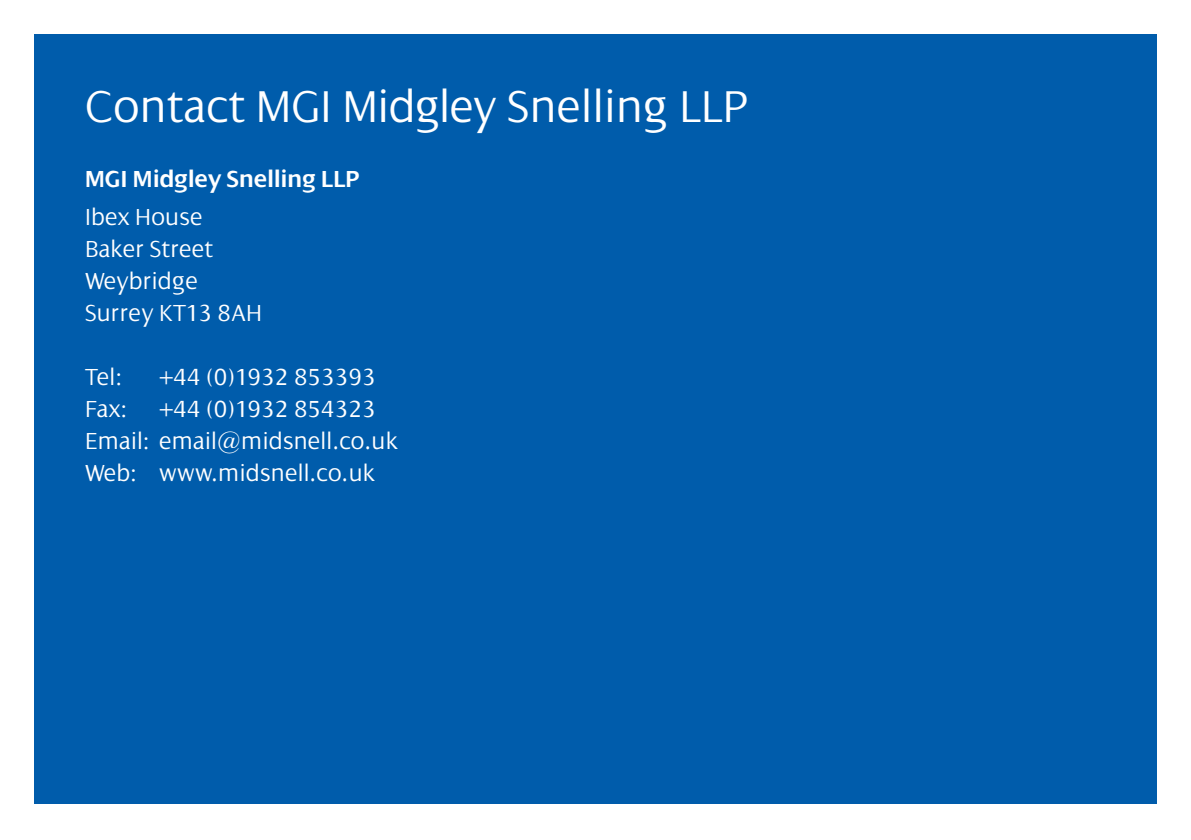
<style>
.page{position:relative;width:1191px;height:840px;background:#fff}
.page>*{position:absolute;margin:0;border:0;box-sizing:border-box;transform-origin:0 0}
.t1{font:300 48px "Dialog";letter-spacing:.01em;color:#fff}
.t2{font:300 25px/32px "Dialog";letter-spacing:.01em;color:#fff}
.t3{font:600 25px "Dialog";letter-spacing:.01em;color:#fff}
</style>
<div class="page">
<div style="left:34px;top:34px;width:1123px;height:769px;background:#005cab"></div>
<h1 class="t1" style="left:85px;top:80px;width:664px">Contact MGI Midgley Snelling LLP</h1>
<p class="t3" style="left:85px;top:166px;width:276px">MGI Midgley Snelling LLP</p>
<p class="t2" style="left:85px;top:201px;width:179px">Ibex House<br>Baker Street<br>Weybridge<br>Surrey KT13 8AH</p>
<p class="t2" style="left:85px;top:361px;width:39px">Tel:</p>
<p class="t2" style="left:159px;top:361px;width:218px">+44 (0)1932 853393</p>
<p class="t2" style="left:85px;top:393px;width:44px">Fax:</p>
<p class="t2" style="left:85px;top:393px;width:314px;text-indent:74px">+44 (0)1932 854323<br>Email: email@midsnell.co.uk<br>Web: www.midsnell.co.uk</p>
</div>
